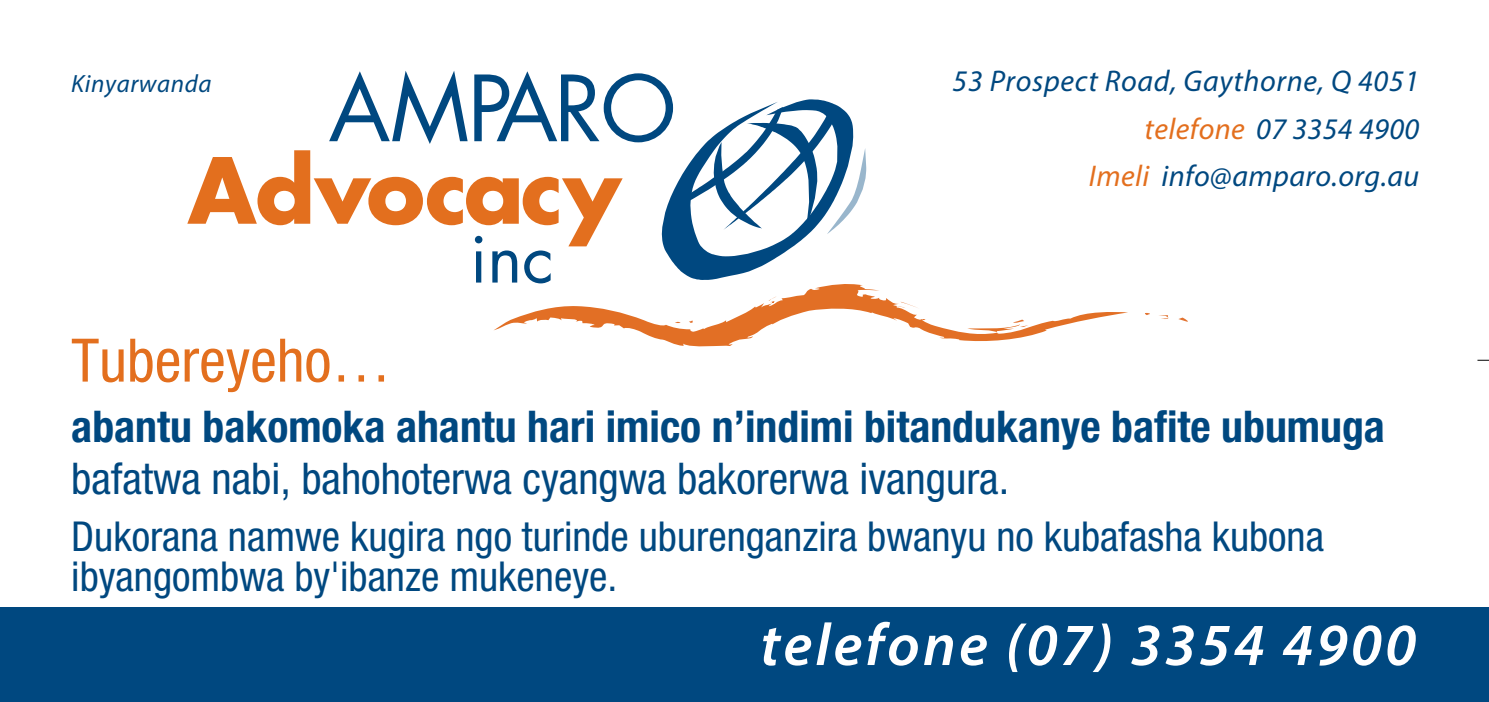
<style>
.page{position:relative;width:1489px;height:702px;background:#fff}
.page>*{position:absolute;margin:0;border:0;box-sizing:border-box;transform-origin:0 0}
.t1{font:italic 600 60px "Myriad Pro";letter-spacing:.055em;color:#fff}
.t2{font:condensed 60px "Helvetica Neue LT Pro";color:#e36f1e}
.t3{font:700 condensed 43.75px "Helvetica Neue LT Pro";color:#004880}
.t4{font:condensed 43.75px "Helvetica Neue LT Pro";color:#004880}
.t5{font:condensed 41.25px/40px "Helvetica Neue LT Pro";color:#004880}
.t6{font:italic 30px/47.5px "Myriad Pro";letter-spacing:.015em;color:#004880;text-align:right}
.t7{font:italic 25px "Myriad Pro";letter-spacing:.025em;color:#004880}
.s1{color:#e36f1e}
</style>
<div class="page">
<svg style="left:1178px;top:317px;width:9px;height:5px"></svg>
<svg style="left:1159px;top:315px;width:10px;height:4px"></svg>
<svg style="left:187px;top:71px;width:941px;height:275px"></svg>
<div style="left:0;top:607px;width:1488px;height:95px;background:#004880"></div>
<svg style="left:1477px;top:359px;width:11px;height:2px"></svg>
<p class="t7" style="left:71px;top:68px;width:142px">Kinyarwanda</p>
<p class="t6" style="left:952px;top:57px;width:468px">53 Prospect Road, Gaythorne, Q 4051 <span class="s1">telefone</span> 07 3354 4900<br><span class="s1">Imeli</span> info@amparo.org.au</p>
<h1 class="t2" style="left:71px;top:325px;width:321px">Tubereyeho…</h1>
<p class="t3" style="left:71px;top:400px;width:1314px">abantu bakomoka ahantu hari imico n’indimi bitandukanye bafite ubumuga</p>
<p class="t4" style="left:71px;top:453px;width:939px">bafatwa nabi, bahohoterwa cyangwa bakorerwa ivangura.</p>
<p class="t5" style="left:71px;top:515px;width:1254px">Dukorana namwe kugira ngo turinde uburenganzira bwanyu no kubafasha kubona ibyangombwa by'ibanze mukeneye.</p>
<h1 class="t1" style="left:760px;top:606px;width:657px">telefone (07) 3354 4900</h1>
</div>
